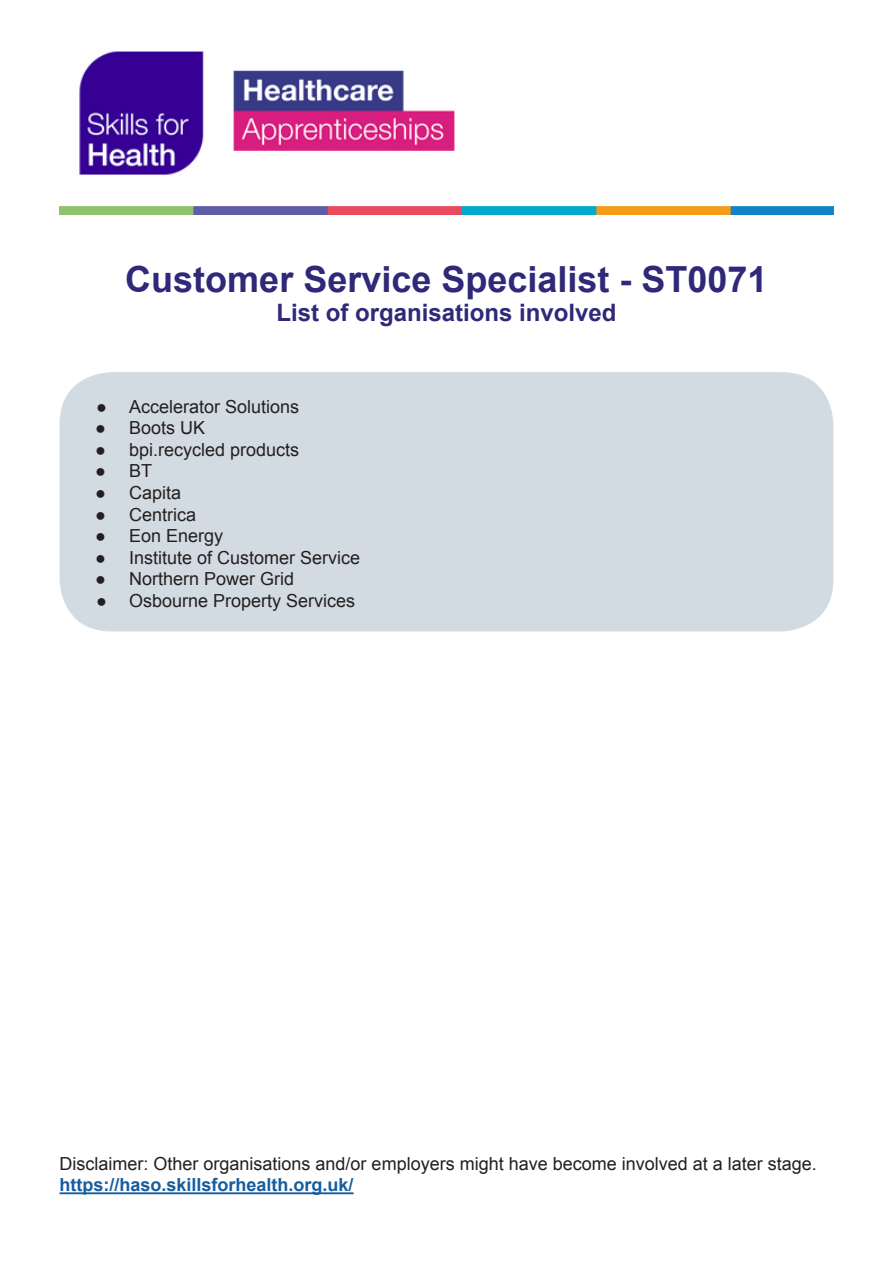
<style>
.page{position:relative;width:893px;height:1263px;background:#fff}
.page>*{position:absolute;margin:0;border:0;box-sizing:border-box;transform-origin:0 0}
.Heading_one{font:700 36px "Arial";color:#302878}
.Heading_two{font:700 24px "Arial";color:#302878}
.Body_text{font:18px "Arial";color:#231f20}
.Heading_three_HASO{font:700 18px "Arial";color:#175d9e}
.s1{font-weight:700}
</style>
<div class="page">
<img style="left:79px;top:51px;width:376px;height:124px">
<img style="left:60px;top:207px;width:773px;height:7px">
<div style="left:60px;top:373px;width:773px;height:258px;background:#d3dbe2;border-radius:51px"></div>
<div style="left:60px;top:372px;width:773px;height:259px;border:2px solid #d5dce3;border-radius:51px"></div>
<hr style="left:60px;top:1192px;width:294px;height:2px;background:#175d9e">
<p class="Heading_one" style="left:125px;top:255px;width:644px">Customer Service Specialist - ST0071</p>
<p class="Heading_two" style="left:276px;top:296px;width:342px">List of organisations involved</p>
<p class="Body_text" style="left:96px;top:395px;width:204px"><span class="s1">●</span> Accelerator Solutions</p>
<p class="Body_text" style="left:95px;top:416px;width:112px"><span class="s1">●</span> Boots UK</p>
<p class="Body_text" style="left:95px;top:438px;width:206px"><span class="s1">●</span> bpi.recycled products</p>
<p class="Body_text" style="left:95px;top:459px;width:59px"><span class="s1">●</span> BT</p>
<p class="Body_text" style="left:95px;top:481px;width:88px"><span class="s1">●</span> Capita</p>
<p class="Body_text" style="left:95px;top:503px;width:103px"><span class="s1">●</span> Centrica</p>
<p class="Body_text" style="left:95px;top:524px;width:130px"><span class="s1">●</span> Eon Energy</p>
<p class="Body_text" style="left:95px;top:546px;width:267px"><span class="s1">●</span> Institute of Customer Service</p>
<p class="Body_text" style="left:95px;top:567px;width:201px"><span class="s1">●</span> Northern Power Grid</p>
<p class="Body_text" style="left:96px;top:589px;width:260px"><span class="s1">●</span> Osbourne Property Services</p>
<p class="Body_text" style="left:60px;top:1152px;width:759px">Disclaimer: Other organisations and/or employers might have become involved at a later stage.</p>
<p class="Heading_three_HASO" style="left:60px;top:1173px;width:296px">https://haso.skillsforhealth.org.uk/</p>
</div>
